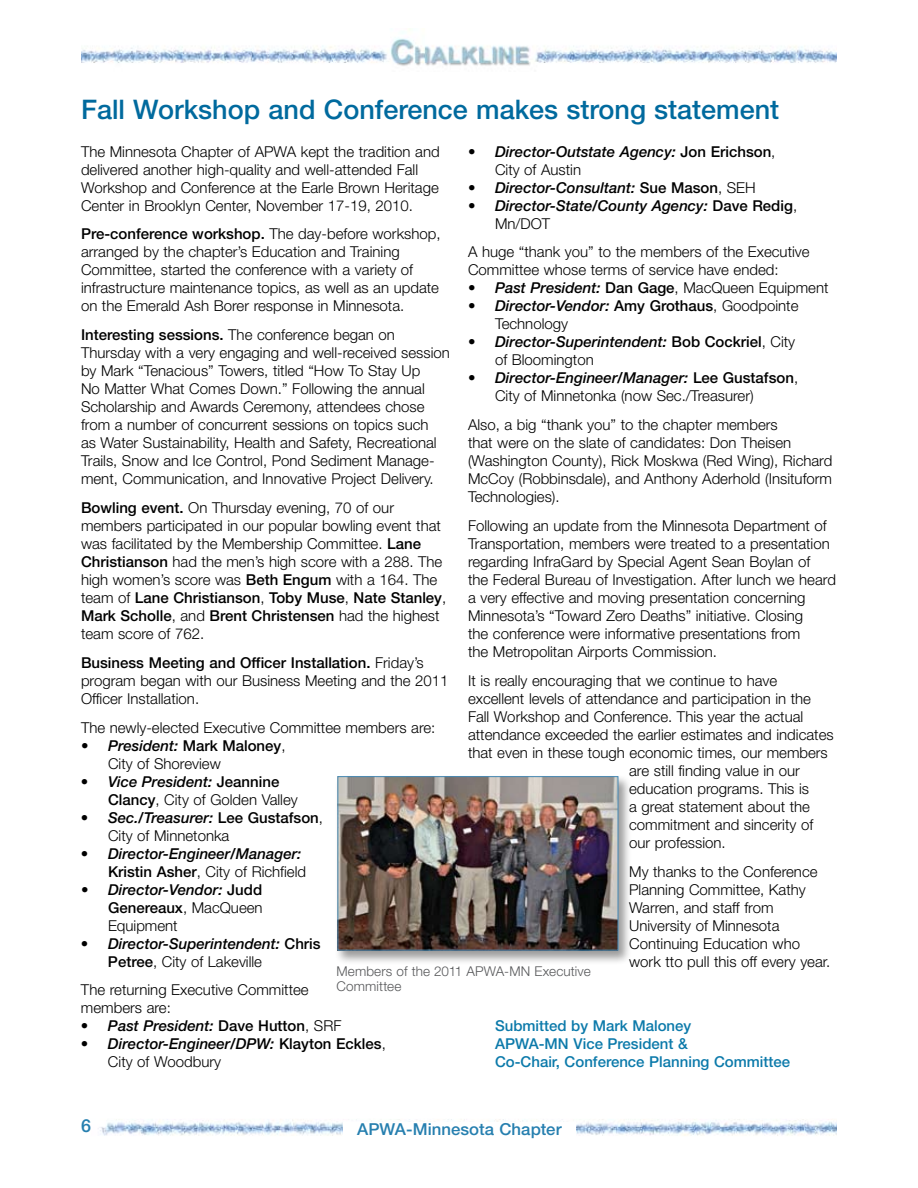
<style>
.page{position:relative;width:918px;height:1188px;background:#fff}
.page>*{position:absolute;margin:0;border:0;box-sizing:border-box;transform-origin:0 0}
.t1{font:500 27px "Helvetica Neue";color:#006a9e}
.t2{font:500 18px "Helvetica Neue";color:#267faf}
.t3{font:500 16.5px "Helvetica Neue";letter-spacing:.005em;color:#267faf}
.t4{font:300 15px/18px "Helvetica Neue";color:#000}
.t5{font:italic 500 15px/18px "Helvetica Neue";color:#000}
.t6{font:500 15px/18px "Helvetica Neue";color:#0c7aaa}
.t7{font:300 13.5px/15px "Helvetica Neue";letter-spacing:.01em;color:#58595b}
.s1{font-weight:500}
.s2{font-weight:500;font-style:italic}
.s3{font-style:normal}
.s4{font-weight:300;font-style:normal}
</style>
<div class="page">
<img style="left:100px;top:1119px;width:737px;height:17px">
<img style="left:81px;top:28px;width:756px;height:38px">
<div style="left:343px;top:1122px;width:233px;height:24px;background:#fff"></div>
<div style="left:335px;top:774px;width:303px;height:197px;background:#000;opacity:.4"></div>
<img style="left:340px;top:778px;width:276px;height:171px">
<div style="left:338px;top:776px;width:280px;height:175px;border:1px solid #468ab6"></div>
<h1 class="t1" style="left:81px;top:93px;width:700px">Fall Workshop and Conference makes strong statement</h1>
<p class="t4" style="left:81px;top:142px;width:360px">The Minnesota Chapter of APWA kept the tradition and delivered another high-quality and well-attended Fall Workshop and Conference at the Earle Brown Heritage Center in Brooklyn Center, November 17-19, 2010.</p>
<p class="t4" style="left:81px;top:225px;width:361px"><span class="s1">Pre-conference workshop.</span> The day-before workshop, arranged by the chapter’s Education and Training Committee, started the conference with a variety of infrastructure maintenance topics, as well as an update on the Emerald Ash Borer response in Minnesota.</p>
<p class="t4" style="left:81px;top:326px;width:370px"><span class="s1">Interesting sessions.</span> The conference began on Thursday with a very engaging and well-received session by Mark “Tenacious” Towers, titled “How To Stay Up<br>No Matter What Comes Down.” Following the annual Scholarship and Awards Ceremony, attendees chose from a number of concurrent sessions on topics such<br>as Water Sustainability, Health and Safety, Recreational Trails, Snow and Ice Control, Pond Sediment Manage&shy;ment, Communication, and Innovative Project Delivery.</p>
<p class="t4" style="left:81px;top:498px;width:367px"><span class="s1">Bowling event.</span> On Thursday evening, 70 of our members participated in our popular bowling event that was facilitated by the Membership Committee. <span class="s1">Lane Christianson</span> had the men’s high score with a 288. The high women’s score was <span class="s1">Beth Engum</span> with a 164. The team of <span class="s1">Lane Christianson</span>, <span class="s1">Toby Muse</span>, <span class="s1">Nate Stanley</span>, <span class="s1">Mark Scholle</span>, and <span class="s1">Brent Christensen</span> had the highest team score of 762.</p>
<p class="t4" style="left:81px;top:653px;width:369px"><span class="s1">Business Meeting and Officer Installation.</span> Friday’s program began with our Business Meeting and the 2011<br>Officer Installation.</p>
<p class="t4" style="left:81px;top:718px;width:356px">The newly-elected Executive Committee members are:</p>
<p class="t4" style="left:108px;top:736px;width:179px;text-indent:-27px"><span class="s2">• President:</span> <span class="s1">Mark Maloney</span>,<br>City of Shoreview</p>
<p class="t4" style="left:108px;top:772px;width:191px;text-indent:-27px"><span class="s2">• Vice President:</span> <span class="s1">Jeannine<br>Clancy</span>, City of Golden Valley</p>
<p class="t4" style="left:108px;top:808px;width:217px;text-indent:-27px"><span class="s2">• Sec./Treasurer:</span> <span class="s1">Lee Gustafson</span>,<br>City of Minnetonka</p>
<p class="t5" style="left:108px;top:844px;width:200px;text-indent:-27px">• Director-Engineer/Manager:<br><span class="s3">Kristin Asher</span><span class="s4">, City of Richfield</span></p>
<p class="t4" style="left:108px;top:880px;width:156px;text-align:justify;text-indent:-27px"><span class="s2">• Director-Vendor:</span> <span class="s1">Judd Genereaux</span>, MacQueen Equipment</p>
<p class="t5" style="left:108px;top:934px;width:214px;text-indent:-27px">• Director-Superintendent: <span class="s3">Chris<br>Petree</span><span class="s4">, City of Lakeville</span></p>
<p class="t4" style="left:81px;top:981px;width:229px">The returning Executive Committee members are:</p>
<p class="t5" style="left:81px;top:1017px;width:262px">• Past President: <span class="s3">Dave Hutton</span><span class="s4">, SRF</span></p>
<p class="t5" style="left:108px;top:1035px;width:279px;text-indent:-27px">• Director-Engineer/DPW: <span class="s3">Klayton Eckles</span><span class="s4">,<br>City of Woodbury</span></p>
<p class="t5" style="left:495px;top:142px;width:282px;text-indent:-27px">• Director-Outstate Agency: <span class="s3">Jon Erichson</span><span class="s4">,<br>City of Austin</span></p>
<p class="t5" style="left:468px;top:178px;width:289px">• Director-Consultant: <span class="s3">Sue Mason</span><span class="s4">, SEH</span></p>
<p class="t5" style="left:495px;top:196px;width:304px;text-indent:-27px">• Director-State/County Agency: <span class="s3">Dave Redig</span><span class="s4">,<br>Mn/DOT</span></p>
<p class="t4" style="left:468px;top:243px;width:343px">A huge “thank you” to the members of the Executive<br>Committee whose terms of service have ended:</p>
<p class="t4" style="left:468px;top:279px;width:362px"><span class="s2">• Past President:</span> <span class="s1">Dan Gage</span>, MacQueen Equipment</p>
<p class="t4" style="left:495px;top:297px;width:305px;text-indent:-27px"><span class="s2">• Director-Vendor:</span> <span class="s1">Amy Grothaus</span>, Goodpointe<br>Technology</p>
<p class="t5" style="left:495px;top:333px;width:302px;text-indent:-27px">• Director-Superintendent: <span class="s3">Bob Cockriel</span><span class="s4">, City of Bloomington</span></p>
<p class="t4" style="left:495px;top:369px;width:305px;text-indent:-27px"><span class="s2">• Director-Engineer/Manager:</span> <span class="s1">Lee Gustafson</span>,<br>City of Minnetonka (now Sec./Treasurer)</p>
<p class="t4" style="left:468px;top:415px;width:366px">Also, a big “thank you” to the chapter members<br>that were on the slate of candidates: Don Theisen (Washington County), Rick Moskwa (Red Wing), Richard McCoy (Robbinsdale), and Anthony Aderhold (Insituform Technologies).</p>
<p class="t4" style="left:468px;top:516px;width:369px">Following an update from the Minnesota Department of Transportation, members were treated to a presentation regarding InfraGard by Special Agent Sean Boylan of<br>the Federal Bureau of Investigation. After lunch we heard a very effective and moving presentation concerning Minnesota’s “Toward Zero Deaths” initiative. Closing<br>the conference were informative presentations from<br>the Metropolitan Airports Commission.</p>
<p class="t4" style="left:468px;top:671px;width:311px">It is really encouraging that we continue to have</p>
<p class="t4" style="left:468px;top:689px;width:345px">excellent levels of attendance and participation in the</p>
<p class="t4" style="left:468px;top:707px;width:337px">Fall Workshop and Conference. This year the actual</p>
<p class="t4" style="left:468px;top:725px;width:367px">attendance exceeded the earlier estimates and indicates</p>
<p class="t4" style="left:468px;top:743px;width:361px">that even in these tough economic times, our members</p>
<p class="t4" style="left:629px;top:761px;width:172px">are still finding value in our</p>
<p class="t4" style="left:629px;top:779px;width:181px">education programs. This is</p>
<p class="t4" style="left:629px;top:797px;width:182px">a great statement about the</p>
<p class="t4" style="left:629px;top:815px;width:186px">commitment and sincerity of</p>
<p class="t4" style="left:629px;top:833px;width:98px">our profession.</p>
<p class="t4" style="left:629px;top:862px;width:203px">My thanks to the Conference<br>Planning Committee, Kathy<br>Warren, and staff from<br>University of Minnesota<br>Continuing Education who work tto pull this off every year.</p>
<p class="t7" style="left:336px;top:963px;width:256px">Members of the 2011 APWA-MN Executive<br>Committee</p>
<p class="t6" style="left:495px;top:1017px;width:297px">Submitted by Mark Maloney<br>APWA-MN Vice President &amp;<br>Co-Chair, Conference Planning Committee</p>
<p class="t2" style="left:81px;top:1115px;width:12px">6</p>
<p class="t3" style="left:357px;top:1120px;width:206px">APWA-Minnesota Chapter</p>
</div>
